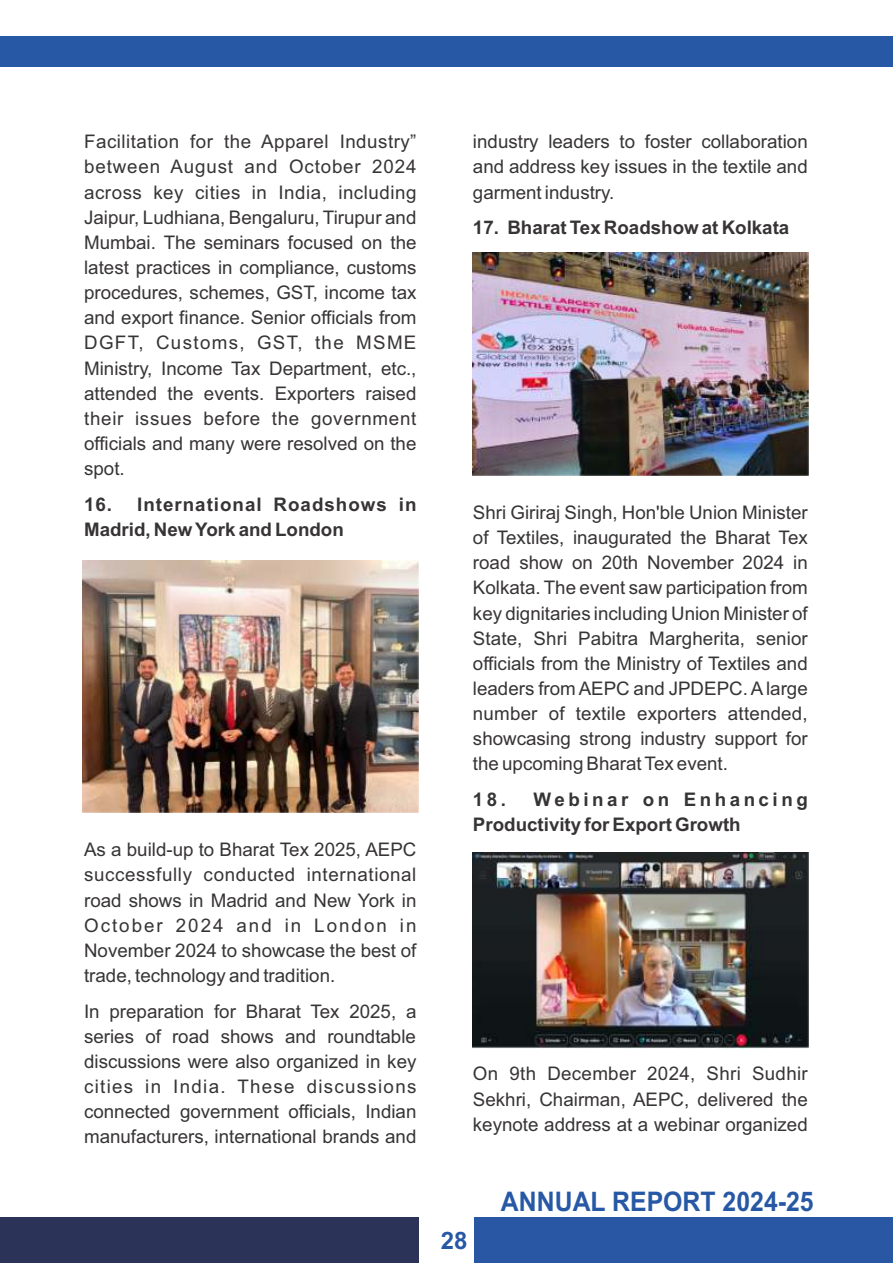
<style>
.page{position:relative;width:893px;height:1263px;background:#fff}
.page>*{position:absolute;margin:0;border:0;box-sizing:border-box;transform-origin:0 0}
.t1{font:27px "Arial";color:#2758a5;scale:.92 1}
.t2{font:24px "Arial";color:#2758a5}
.t3{font:18.75px/25.2px "Arial";color:#373435;text-align:justify}
.t4{font:18.75px/25.2px "Arial";letter-spacing:.055em;color:#373435}
</style>
<div class="page">
<div style="left:0;top:36px;width:893px;height:31px;background:#2758a5"></div>
<div style="left:0;top:1218px;width:419px;height:45px;background:#2b3458"></div>
<div style="left:474px;top:1218px;width:419px;height:45px;background:#2a57a4"></div>
<img style="left:83px;top:561px;width:335px;height:251px">
<img style="left:473px;top:252px;width:335px;height:223px">
<img style="left:473px;top:853px;width:335px;height:196px">
<p class="t3" style="left:84px;top:131px;width:334px">Facilitation for the Apparel Industry” between August and October 2024 across key cities in India, including Jaipur, Ludhiana, Bengaluru, Tirupur and Mumbai. The seminars focused on the latest practices in compliance, customs procedures, schemes, GST, income tax and export finance. Senior officials from DGFT, Customs, GST, the MSME Ministry, Income Tax Department, etc., attended the events. Exporters raised their issues before the government officials and many were resolved on the spot.</p>
<p class="t4" style="left:84px;top:493px;width:334px">16. International Roadshows in<br>Madrid, New York and London</p>
<p class="t3" style="left:84px;top:839px;width:334px">As a build-up to Bharat Tex 2025, AEPC successfully conducted international road shows in Madrid and New York in October 2024 and in London in November 2024 to showcase the best of trade, technology and tradition.</p>
<p class="t3" style="left:84px;top:1000px;width:334px">In preparation for Bharat Tex 2025, a series of road shows and roundtable discussions were also organized in key cities in India. These discussions connected government officials, Indian manufacturers, international brands and</p>
<p class="t3" style="left:473px;top:131px;width:336px">industry leaders to foster collaboration and address key issues in the textile and garment industry.</p>
<p class="t3" style="left:473px;top:217px;width:318px">17. Bharat Tex Roadshow at Kolkata</p>
<p class="t3" style="left:473px;top:502px;width:336px">Shri Giriraj Singh, Hon'ble Union Minister of Textiles, inaugurated the Bharat Tex road show on 20th November 2024 in Kolkata. The event saw participation from key dignitaries including Union Minister of State, Shri Pabitra Margherita, senior officials from the Ministry of Textiles and leaders from AEPC and JPDEPC. Alarge number of textile exporters attended, showcasing strong industry support for the upcoming Bharat Tex event.</p>
<p class="t3" style="left:473px;top:788px;width:336px">18. Webinar on Enhancing<br>Productivity for Export Growth</p>
<p class="t3" style="left:473px;top:1063px;width:336px">On 9th December 2024, Shri Sudhir Sekhri, Chairman, AEPC, delivered the keynote address at a webinar organized</p>
<p class="t2" style="left:441px;top:1231px;width:28px">28</p>
<h1 class="t1" style="left:501px;top:1191px;width:341px">ANNUAL REPORT 2024-25</h1>
</div>
